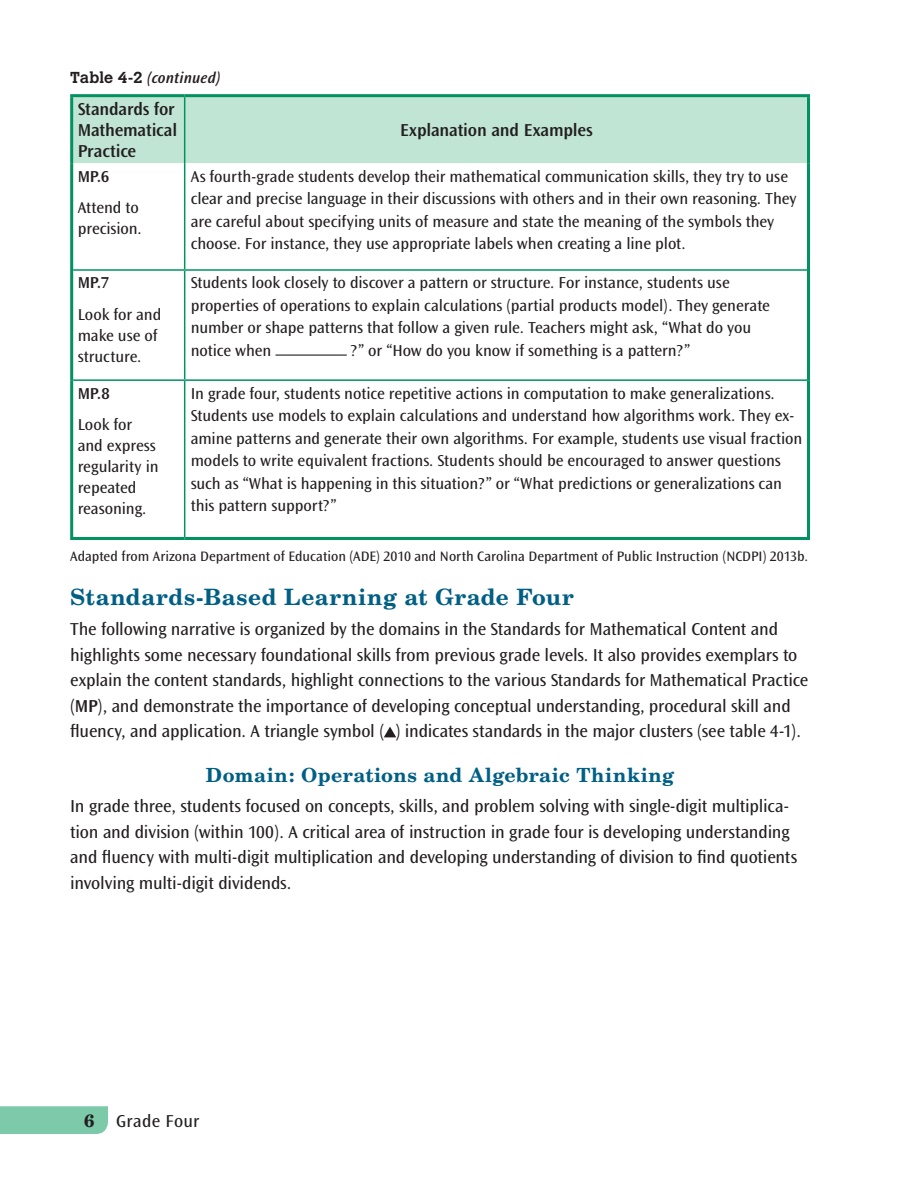
<style>
.page{position:relative;width:918px;height:1188px;background:#fff}
.page>*{position:absolute;margin:0;border:0;box-sizing:border-box;transform-origin:0 0}
.t1{font:700 22.5px "New Century Schlbk";letter-spacing:.025em;color:#005f85}
.t2{font:700 19.5px "New Century Schlbk";letter-spacing:.02em;color:#005f85}
.t3{font:18px/25.5px "Ocean Sans MM 403 475";letter-spacing:-.01em;color:#231f20}
.t4{font:18px/21px "Ocean Sans MM 512 475";letter-spacing:-.015em;color:#231f20}
.t5{font:18px "Ocean Sans MM 403 475";letter-spacing:.015em;color:#231f20}
.t6{font:16.5px/22.5px "Ocean Sans MM 403 475";letter-spacing:-.005em;color:#231f20}
.t7{font:16.5px "Ocean Sans MM 512 475";color:#231f20}
.t8{font:15.75px "Ocean Sans MM It 512 475";letter-spacing:.01em;color:#231f20}
.t9{font:14.25px "Ocean Sans MM 403 475";color:#231f20}
.s1{font-family:"Calvert";font-weight:700}
.s2{font-family:"Ocean Sans MM 512 475"}
.s3{font-family:"New Century Schlbk";font-weight:700}
</style>
<div class="page">
<div style="left:0;top:1106px;width:108px;height:28px;background:#7ccaaa"></div>
<div style="left:73px;top:97px;width:734px;height:66px;background:#c0e5d4"></div>
<hr style="left:184px;top:381px;width:1px;height:156px;background:#00935f">
<hr style="left:184px;top:163px;width:1px;height:106px;background:#00935f">
<hr style="left:184px;top:271px;width:1px;height:108px;background:#00935f">
<hr style="left:70px;top:163px;width:3px;height:107px;background:#00935f">
<hr style="left:807px;top:163px;width:3px;height:107px;background:#00935f">
<hr style="left:70px;top:270px;width:3px;height:110px;background:#00935f">
<hr style="left:807px;top:270px;width:3px;height:110px;background:#00935f">
<hr style="left:70px;top:94px;width:115px;height:3px;background:#00935f">
<hr style="left:70px;top:97px;width:3px;height:66px;background:#00935f">
<hr style="left:185px;top:94px;width:625px;height:3px;background:#00935f">
<hr style="left:807px;top:97px;width:3px;height:66px;background:#00935f">
<hr style="left:70px;top:380px;width:3px;height:157px;background:#00935f">
<hr style="left:807px;top:380px;width:3px;height:157px;background:#00935f">
<hr style="left:73px;top:379px;width:112px;height:2px;background:#00935f">
<hr style="left:185px;top:379px;width:622px;height:2px;background:#00935f">
<hr style="left:184px;top:97px;width:1px;height:66px;background:#00935f">
<hr style="left:70px;top:537px;width:115px;height:3px;background:#00935f">
<hr style="left:185px;top:537px;width:625px;height:3px;background:#00935f">
<hr style="left:73px;top:269px;width:112px;height:2px;background:#00935f">
<hr style="left:185px;top:269px;width:622px;height:2px;background:#00935f">
<hr style="left:276px;top:354px;width:71px;height:2px;background:#231f20">
<svg style="left:384px;top:727px;width:12px;height:10px"></svg>
<p class="t8" style="left:70px;top:69px;width:152px"><span class="s1">Table 4-2</span> (continued)</p>
<p class="t4" style="left:78px;top:99px;width:101px">Standards for<br>Mathematical<br>Practice</p>
<p class="t4" style="left:400px;top:120px;width:194px">Explanation and Examples</p>
<p class="t7" style="left:78px;top:167px;width:33px">MP.6</p>
<p class="t6" style="left:78px;top:198px;width:66px;line-height:21px">Attend to precision.</p>
<p class="t7" style="left:78px;top:274px;width:33px">MP.7</p>
<p class="t6" style="left:78px;top:304px;width:85px;line-height:21px">Look for and make use of structure.</p>
<p class="t6" style="left:191px;top:165px;width:607px">As fourth-grade students develop their mathematical communication skills, they try to use clear and precise language in their discussions with others and in their own reasoning. They are careful about specifying units of measure and state the meaning of the symbols they choose. For instance, they use appropriate labels when creating a line plot.</p>
<p class="t6" style="left:191px;top:272px;width:581px">Students look closely to discover a pattern or structure. For instance, students use properties of operations to explain calculations (partial products model). They generate number or shape patterns that follow a given rule. Teachers might ask, “What do you notice when</p>
<p class="t6" style="left:351px;top:339px;width:341px">?” or “How do you know if something is a pattern?”</p>
<p class="t6" style="left:191px;top:382px;width:613px">In grade four, students notice repetitive actions in computation to make generalizations.<br>Students use models to explain calculations and understand how algorithms work. They ex&shy;amine patterns and generate their own algorithms. For example, students use visual fraction models to write equivalent fractions. Students should be encouraged to answer questions such as “What is happening in this situation?” or “What predictions or generalizations can this pattern support?”</p>
<p class="t9" style="left:70px;top:549px;width:739px">Adapted from Arizona Department of Education (ADE) 2010 and North Carolina Department of Public Instruction (NCDPI) 2013b.</p>
<h1 class="t1" style="left:70px;top:582px;width:505px">Standards-Based Learning at Grade Four</h1>
<p class="t3" style="left:70px;top:617px;width:740px">The following narrative is organized by the domains in the Standards for Mathematical Content and highlights some necessary foundational skills from previous grade levels. It also provides exemplars to explain the content standards, highlight connections to the various Standards for Mathematical Practice (<span class="s2">MP</span>), and demonstrate the importance of developing conceptual understanding, procedural skill and fluency, and application. A triangle symbol ( ) indicates standards in the major clusters (see table 4-1).</p>
<p class="t2" style="left:206px;top:762px;width:470px">Domain: Operations and Algebraic Thinking</p>
<p class="t3" style="left:70px;top:794px;width:728px">In grade three, students focused on concepts, skills, and problem solving with single-digit multiplica&shy;tion and division (within 100). A critical area of instruction in grade four is developing understanding and fluency with multi-digit multiplication and developing understanding of division to find quotients involving multi-digit dividends.</p>
<p class="t7" style="left:78px;top:384px;width:33px">MP.8</p>
<p class="t6" style="left:78px;top:415px;width:82px;line-height:21px">Look for and express regularity in repeated reasoning.</p>
<p class="t5" style="left:84px;top:1111px;width:117px"><span class="s3">6</span> Grade Four</p>
</div>
